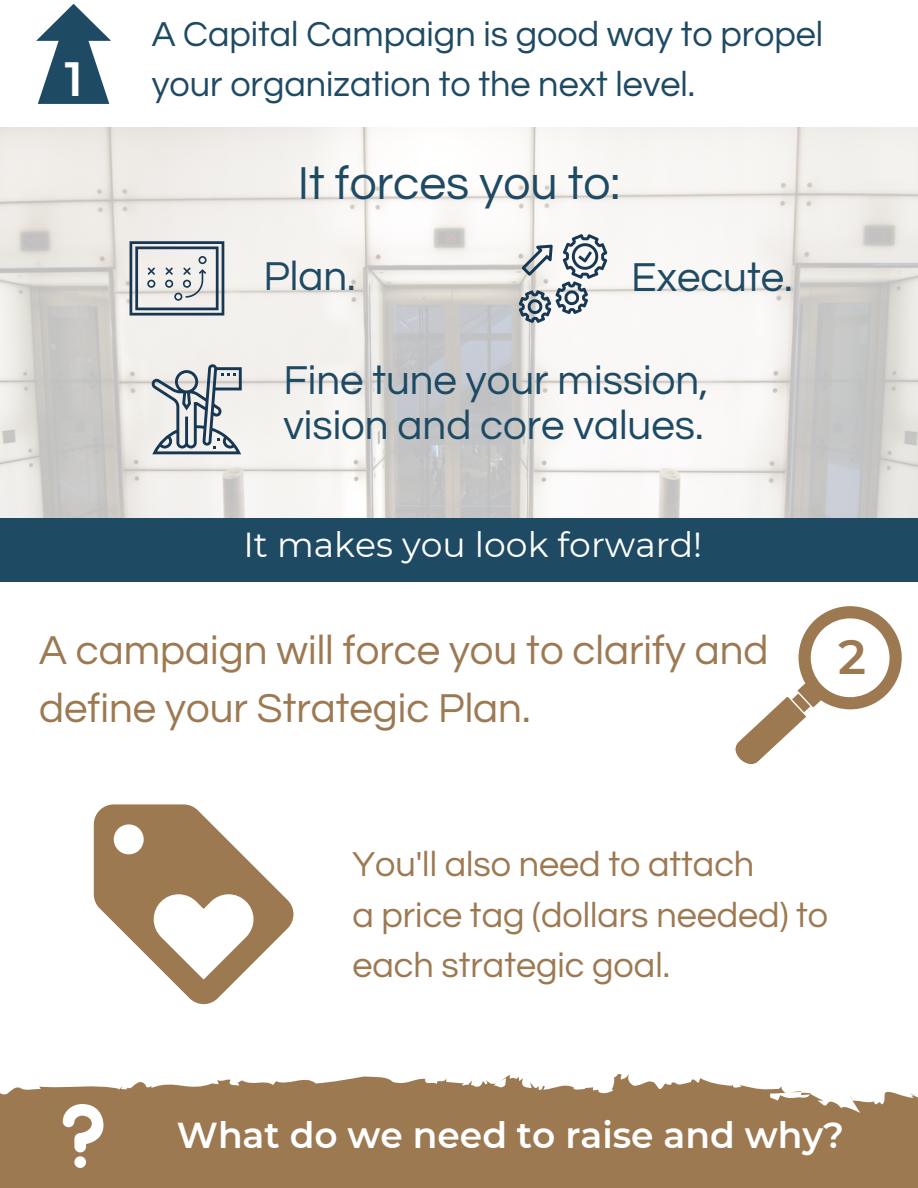
<style>
.page{position:relative;width:918px;height:1188px;background:#fff}
.page>*{position:absolute;margin:0;border:0;box-sizing:border-box;transform-origin:0 0}
.t1{font:48px "Questrial";color:#1e4a64}
.t2{font:600 48px "Montserrat";color:#fff}
.t3{font:600 48px "Montserrat";color:#9d7952}
.t4{font:42px/57.9px "Questrial";color:#9d7952}
.t5{font:42px/45.2px "Questrial";color:#1e4a64}
.t6{font:36px/50.4px "Questrial";color:#9d7952}
.t7{font:36px/50.1px "Questrial";color:#1e4a64}
.t8{font:600 36px "Montserrat";color:#fff}
.t9{font:34.65px "Montserrat";color:#fff}
</style>
<div class="page">
<img style="left:0;top:128px;width:918px;height:390px">
<svg style="left:0;top:1074px;width:918px;height:61px;fill:#9d7952"></svg>
<div style="left:0;top:1135px;width:918px;height:53px;background:#9d7952"></div>
<div style="left:0;top:518px;width:918px;height:64px;background:#1e4a64"></div>
<svg style="left:152px;top:364px;width:90px;height:90px;background:#b5bcc1"></svg>
<svg style="left:519px;top:234px;width:88px;height:89px"></svg>
<svg style="left:130px;top:241px;width:94px;height:75px;background:#b4bbc0"></svg>
<svg style="left:36px;top:4px;width:75px;height:100px"></svg>
<svg style="left:735px;top:606px;width:167px;height:158px"></svg>
<svg style="left:94px;top:804px;width:199px;height:200px"></svg>
<svg style="left:63px;top:1104px;width:40px;height:64px"></svg>
<h1 class="t2" style="left:65px;top:49px;width:20px">1</h1>
<p class="t7" style="left:152px;top:10px;width:673px">A Capital Campaign is good way to propel your organization to the next level.</p>
<h1 class="t1" style="left:298px;top:159px;width:324px">It forces you to:</h1>
<p class="t5" style="left:263px;top:255px;width:94px">Plan.</p>
<p class="t5" style="left:631px;top:255px;width:163px">Execute.</p>
<p class="t5" style="left:283px;top:358px;width:427px">Fine tune your mission, vision and core values.</p>
<p class="t9" style="left:243px;top:523px;width:460px">It makes you look forward!</p>
<p class="t4" style="left:39px;top:622px;width:731px">A campaign will force you to clarify and define your Strategic Plan.</p>
<h1 class="t3" style="left:838px;top:627px;width:29px">2</h1>
<p class="t6" style="left:352px;top:840px;width:477px">You'll also need to attach<br>a price tag (dollars needed) to each strategic goal.</p>
<p class="t8" style="left:177px;top:1113px;width:669px">What do we need to raise and why?</p>
</div>
